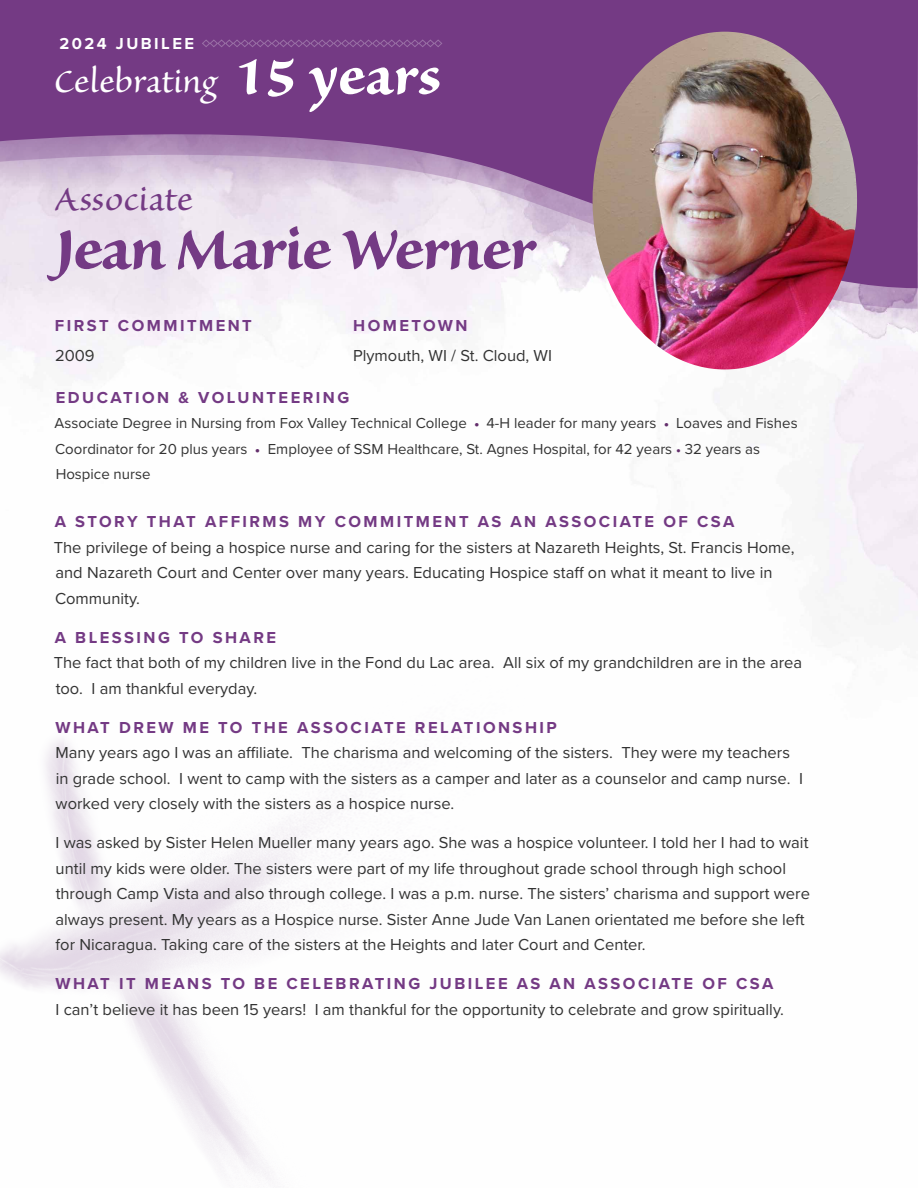
<style>
.page{position:relative;width:918px;height:1188px;background:#fff}
.page>*{position:absolute;margin:0;border:0;box-sizing:border-box;transform-origin:0 0}
.t1{font:700 72px "Sanvito Pro";letter-spacing:-.025em;color:#743a84}
.t2{font:41.85px "Sanvito Pro";letter-spacing:.005em;color:#743a84}
.t3{font:40.5px "Sanvito Pro";color:#fff}
.t4{font:16.5px/25.5px "Proxima Nova";color:#333}
.t5{font:700 16.5px "Proxima Nova";letter-spacing:.15em;color:#743a84}
.t6{font:700 16.5px "Proxima Nova";letter-spacing:.15em;color:#fff}
.t7{font:15px/25.5px "Proxima Nova";color:#333}
.s1{font-weight:700;font-size:66.75px}
.s2{font-weight:900;font-size:13.5px;color:#642f6c}
.s3{font-weight:700;font-size:13.5px;color:#642f6c}
</style>
<div class="page">
<svg style="left:0;top:288px;width:918px;height:21px;fill:#f5f0f6"></svg>
<svg style="left:0;top:187px;width:918px;height:101px;background:#e0d3e4"></svg>
<svg style="left:0;top:0;width:918px;height:187px;background:#824e90"></svg>
<svg style="left:202px;top:39px;width:241px;height:9px;background:#7d488c"></svg>
<img style="left:593px;top:32px;width:264px;height:337px">
<p class="t6" style="left:59px;top:32px;width:136px">2024 JUBILEE</p>
<h3 class="t3" style="left:55px;top:59px;width:388px">Celebrating <span class="s1">15 years</span></h3>
<h2 class="t2" style="left:55px;top:177px;width:140px">Associate</h2>
<h1 class="t1" style="left:55px;top:208px;width:483px">Jean Marie Werner</h1>
<p class="t5" style="left:55px;top:314px;width:198px">FIRST COMMITMENT</p>
<p class="t4" style="left:55px;top:342px;width:41px">2009</p>
<p class="t5" style="left:353px;top:314px;width:116px">HOMETOWN</p>
<p class="t4" style="left:353px;top:342px;width:201px">Plymouth, WI / St. Cloud, WI</p>
<p class="t5" style="left:56px;top:385px;width:295px">EDUCATION &amp; VOLUNTEERING</p>
<p class="t7" style="left:55px;top:410px;width:745px">Associate Degree in Nursing from Fox Valley Technical College <span class="s2">•</span> 4-H leader for many years <span class="s2">•</span> Loaves and Fishes<br>Coordinator for 20 plus years <span class="s2">•</span> Employee of SSM Healthcare, St. Agnes Hospital, for 42 years <span class="s3">•</span> 32 years as<br>Hospice nurse</p>
<p class="t5" style="left:55px;top:509px;width:681px">A STORY THAT AFFIRMS MY COMMITMENT AS AN ASSOCIATE OF CSA</p>
<p class="t4" style="left:54px;top:534px;width:742px">The privilege of being a hospice nurse and caring for the sisters at Nazareth Heights, St. Francis Home, and Nazareth Court and Center over many years. Educating Hospice staff on what it meant to live in<br>Community.</p>
<p class="t5" style="left:55px;top:625px;width:223px">A BLESSING TO SHARE</p>
<p class="t4" style="left:54px;top:649px;width:750px">The fact that both of my children live in the Fond du Lac area. All six of my grandchildren are in the area too. I am thankful everyday.</p>
<p class="t5" style="left:55px;top:715px;width:503px">WHAT DREW ME TO THE ASSOCIATE RELATIONSHIP</p>
<p class="t4" style="left:56px;top:739px;width:749px">Many years ago I was an affiliate. The charisma and welcoming of the sisters. They were my teachers in grade school. I went to camp with the sisters as a camper and later as a counselor and camp nurse. I worked very closely with the sisters as a hospice nurse.</p>
<p class="t4" style="left:55px;top:829px;width:756px">I was asked by Sister Helen Mueller many years ago. She was a hospice volunteer. I told her I had to wait until my kids were older. The sisters were part of my life throughout grade school through high school through Camp Vista and also through college. I was a p.m. nurse. The sisters’ charisma and support were always present. My years as a Hospice nurse. Sister Anne Jude Van Lanen orientated me before she left for Nicaragua. Taking care of the sisters at the Heights and later Court and Center.</p>
<p class="t5" style="left:55px;top:971px;width:720px">WHAT IT MEANS TO BE CELEBRATING JUBILEE AS AN ASSOCIATE OF CSA</p>
<p class="t4" style="left:56px;top:996px;width:730px">I can’t believe it has been 15 years! I am thankful for the opportunity to celebrate and grow spiritually.</p>
</div>
